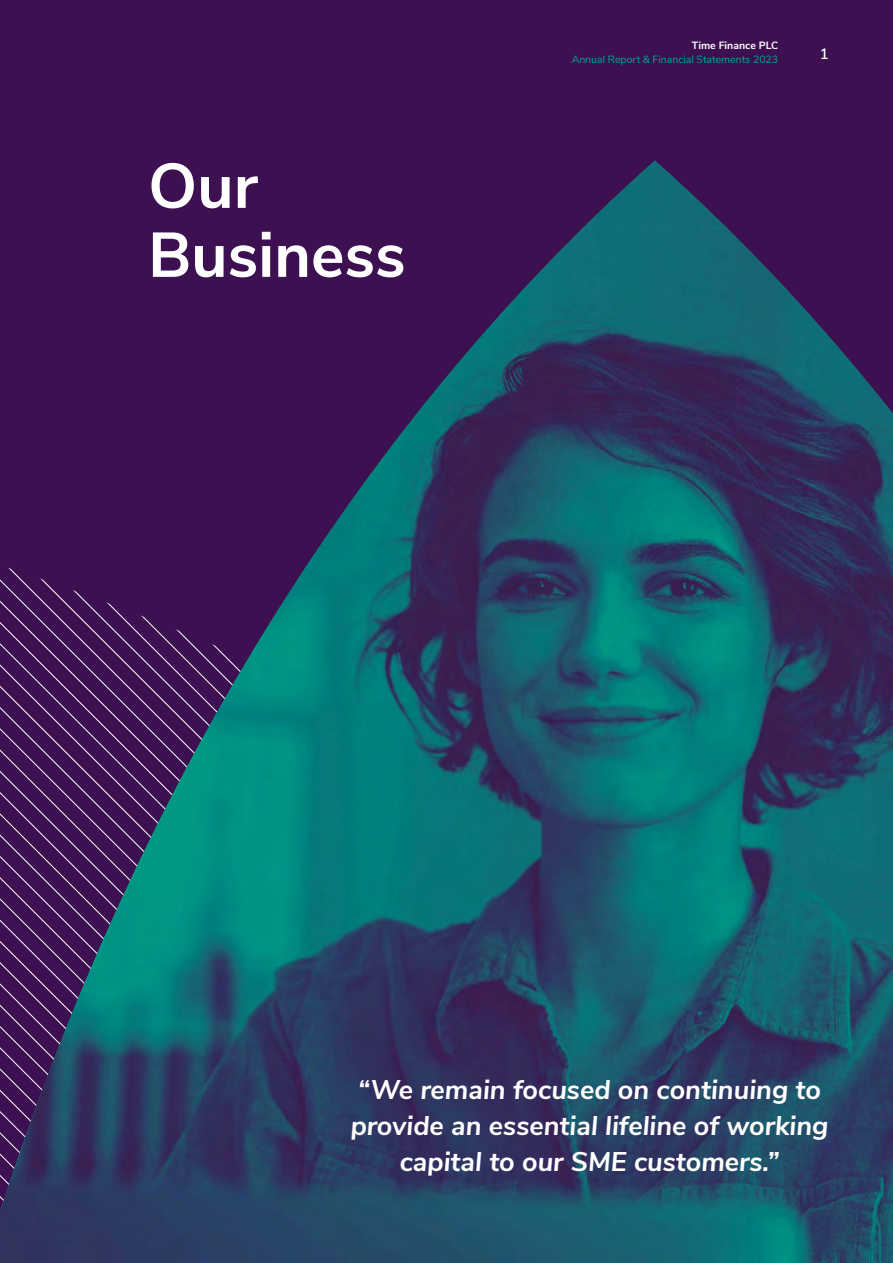
<style>
.page{position:relative;width:893px;height:1263px;background:#3d1051}
.page>*{position:absolute;margin:0;border:0;box-sizing:border-box;transform-origin:0 0}
.t1{font:700 63px/69px "Nunito Sans";color:#fff}
.t2{font:italic 700 27px/36px "Nunito Sans";color:#fff;text-align:center}
.t3{font:600 15px "Nunito Sans";color:#fff}
.t4{font:10.5px "Nunito Sans";color:#00a98f}
.t5{font:700 10.5px "Nunito Sans";color:#fff}
</style>
<div class="page">
<img style="left:0;top:228px;width:893px;height:1035px">
<img style="left:583px;top:161px;width:144px;height:67px">
<h1 class="t1" style="left:148px;top:148px;width:259px">Our<br>Business</h1>
<p class="t5" style="left:692px;top:38px;width:88px">Time Finance PLC</p>
<p class="t4" style="left:572px;top:51px;width:208px">Annual Report &amp; Financial Statements 2023</p>
<p class="t3" style="left:820px;top:43px;width:10px">1</p>
<p class="t2" style="left:351px;top:1070px;width:479px">“We remain focused on continuing to provide an essential lifeline of working capital to our SME customers.”</p>
</div>
